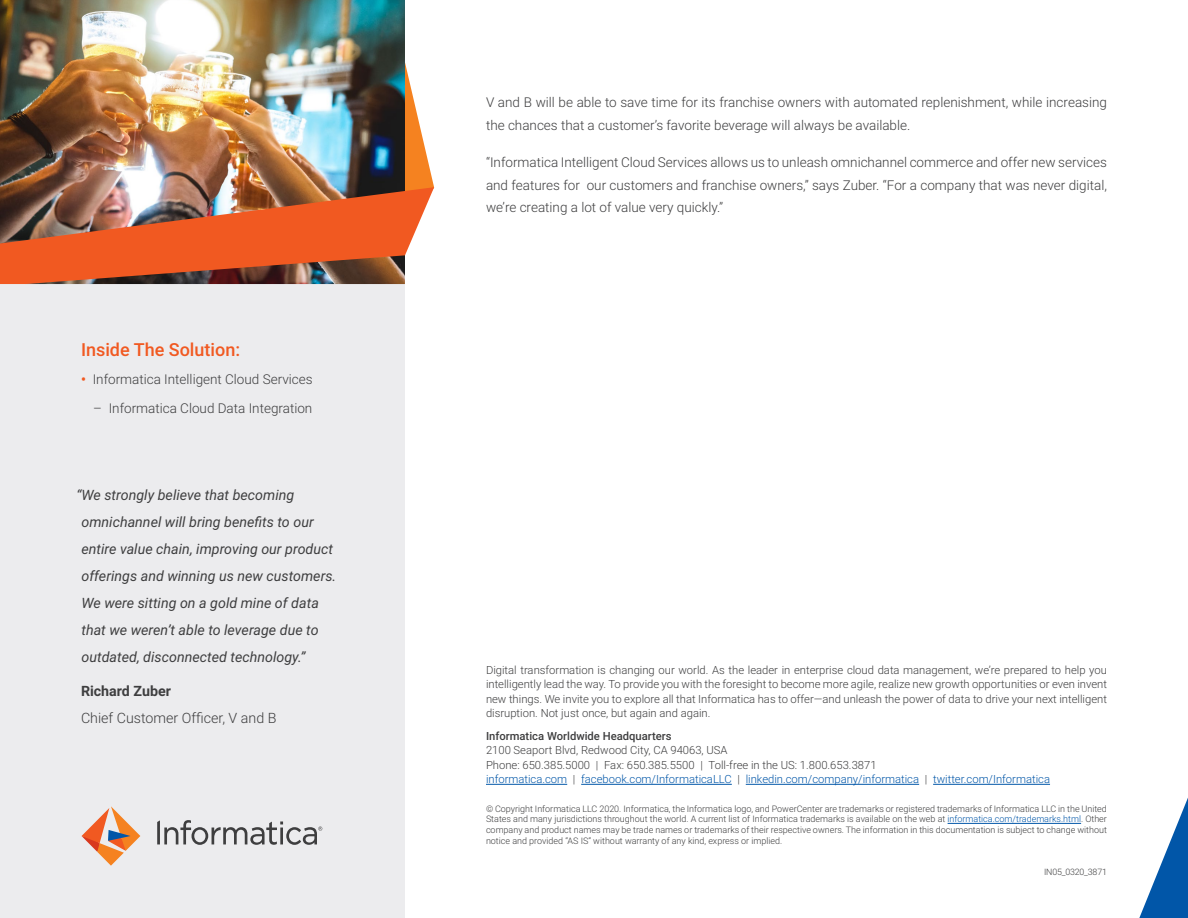
<style>
.page{position:relative;width:1188px;height:918px;background:#fff}
.page>*{position:absolute;margin:0;border:0;box-sizing:border-box;transform-origin:0 0}
.t1{font:500 18px "Roboto";color:#f15921}
.t2{font:italic 14.25px/27px "Roboto";color:#3e3e3f}
.t3{font:300 14.25px/27px "Roboto";color:#3e3e3f}
.Body_Copy{font:300 13.5px/22.5px "Roboto";color:#3e3e3f}
.t4{font:300 11.25px/14.2px "Roboto";color:#3e3e3f;text-align:justify}
.t5{font:300 9px/10.8px "Roboto";color:#3e3e3f;text-align:justify}
.t6{font:300 8.85px "Roboto";letter-spacing:-.02em;color:#3e3e3f}
.s1{font-weight:700;color:#f15921}
.s2{font-weight:700}
.s3{font-weight:500}
.s4{color:#0156a8}
</style>
<div class="page">
<div style="left:0;top:143px;width:405px;height:775px;background:#ececee"></div>
<img style="left:0;top:0;width:405px;height:44px">
<img style="left:0;top:44px;width:434px;height:241px">
<svg style="left:1139px;top:798px;width:49px;height:120px"></svg>
<hr style="left:486px;top:784px;width:81px;height:1px;background:#0156a8">
<hr style="left:581px;top:784px;width:151px;height:1px;background:#0156a8">
<hr style="left:746px;top:784px;width:173px;height:1px;background:#0156a8">
<hr style="left:933px;top:784px;width:117px;height:1px;background:#0156a8">
<hr style="left:948px;top:823px;width:133px;height:1px;background:#0156a8">
<svg style="left:82px;top:806px;width:58px;height:60px"></svg>
<svg style="left:157px;top:820px;width:165px;height:25px"></svg>
<p class="t1" style="left:81px;top:336px;width:161px">Inside The Solution:</p>
<p class="Body_Copy" style="left:81px;top:367px;width:233px"><span class="s1">•</span> Informatica Intelligent Cloud Services</p>
<p class="Body_Copy" style="left:93px;top:396px;width:221px">– Informatica Cloud Data Integration</p>
<p class="t2" style="left:81px;top:481px;width:256px;text-indent:-5px">“We strongly believe that becoming omnichannel will bring benefits to our entire value chain, improving our product offerings and winning us new customers.<br>We were sitting on a gold mine of data that we weren’t able to leverage due to outdated, disconnected technology.”</p>
<p class="t3" style="left:81px;top:677px;width:197px"><span class="s2">Richard Zuber<br></span>Chief Customer Officer, V and B</p>
<p class="Body_Copy" style="left:486px;top:91px;width:623px">V and B will be able to save time for its franchise owners with automated replenishment, while increasing the chances that a customer’s favorite beverage will always be available.</p>
<p class="Body_Copy" style="left:486px;top:151px;width:622px;text-align:justify">“Informatica Intelligent Cloud Services allows us to unleash omnichannel commerce and offer new services and features for our customers and franchise owners,” says Zuber. “For a company that was never digital, we’re creating a lot of value very quickly.”</p>
<p class="t4" style="left:486px;top:663px;width:623px">Digital transformation is changing our world. As the leader in enterprise cloud data management, we’re prepared to help you intelligently lead the way. To provide you with the foresight to become more agile, realize new growth opportunities or even invent new things. We invite you to explore all that Informatica has to offer—and unleash the power of data to drive your next intelligent disruption. Not just once, but again and again.</p>
<p class="t4" style="left:486px;top:729px;width:566px;text-align:left"><span class="s3">Informatica Worldwide Headquarters<br></span>2100 Seaport Blvd, Redwood City, CA 94063, USA<br>Phone: 650.385.5000 | Fax: 650.385.5500 | Toll-free in the US: 1.800.653.3871<br><span class="s4">informatica.com</span> | <span class="s4">facebook.com/InformaticaLLC</span> | <span class="s4">linkedin.com/company/informatica</span> | <span class="s4">twitter.com/Informatica</span></p>
<p class="t5" style="left:486px;top:803px;width:623px">© Copyright Informatica LLC 2020. Informatica, the Informatica logo, and PowerCenter are trademarks or registered trademarks of Informatica LLC in the United States and many jurisdictions throughout the world. A current list of Informatica trademarks is available on the web at <span class="s4">informatica.com/trademarks.html</span>. Other company and product names may be trade names or trademarks of their respective owners. The information in this documentation is subject to change without notice and provided “AS IS” without warranty of any kind, express or implied.</p>
<p class="t6" style="left:1044px;top:866px;width:64px">IN05_0320_3871</p>
</div>
